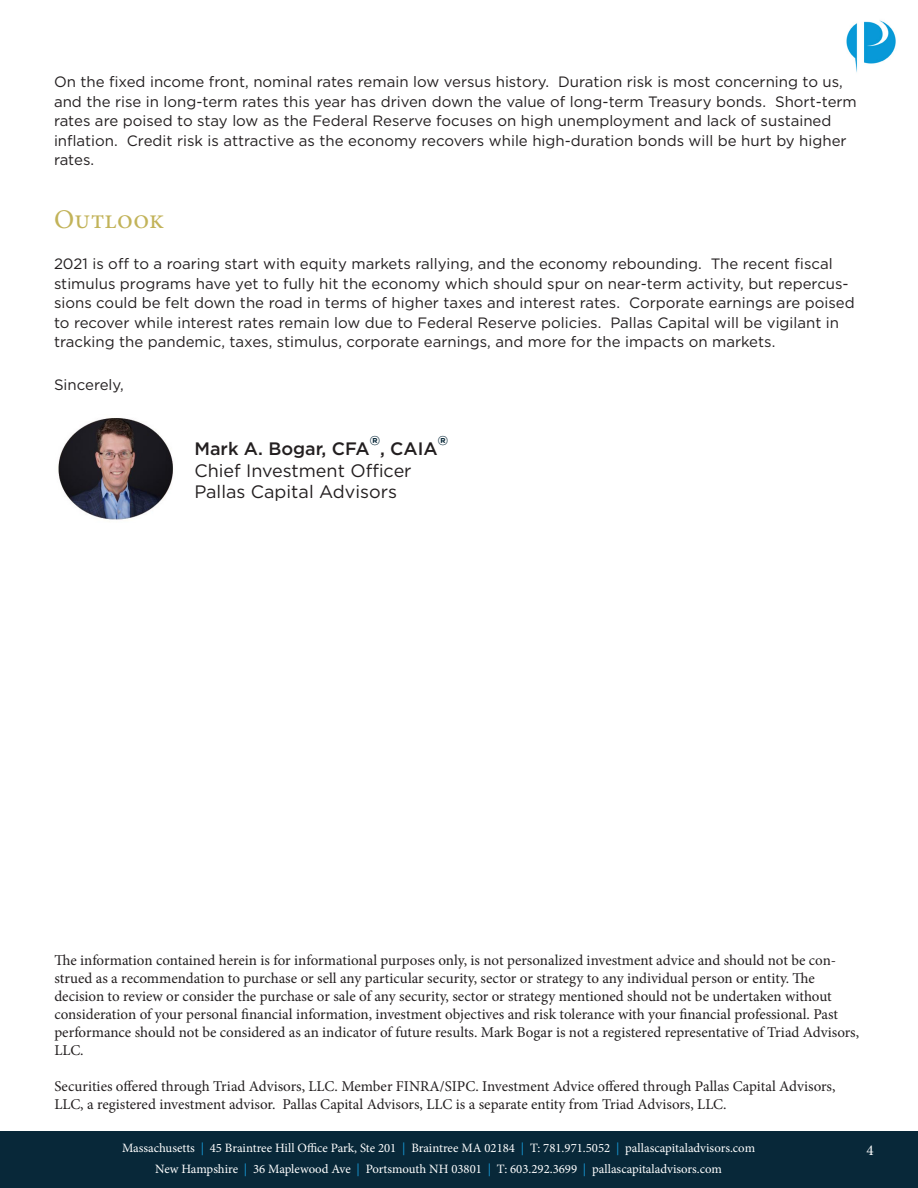
<style>
.page{position:relative;width:918px;height:1188px;background:#fff}
.page>*{position:absolute;margin:0;border:0;box-sizing:border-box;transform-origin:0 0}
.t1{font:27px "Minion Pro";letter-spacing:.01em;color:#c2b359}
.t2{font:18px "Gotham";color:#231f20}
.t3{font:500 18px "Gotham";color:#231f20}
.t4{font:15px/19.5px "Gotham";color:#231f20}
.t5{font:15px/18px "Minion Pro";letter-spacing:-.005em;color:#231f20}
.t6{font:15px "Minion Pro";color:#fff}
.t7{font:12.75px "Minion Pro";color:#fff}
.s1{font-size:27px;color:#082839}
.s2{color:#179ad7}
</style>
<div class="page">
<img style="left:846px;top:20px;width:50px;height:53px">
<div style="left:1px;top:1132px;width:917px;height:56px;background:#082839"></div>
<img style="left:58px;top:418px;width:115px;height:102px">
<p class="t4" style="left:54px;top:72px;width:804px">On the fixed income front, nominal rates remain low versus history. Duration risk is most concerning to us, and the rise in long-term rates this year has driven down the value of long-term Treasury bonds. Short-term rates are poised to stay low as the Federal Reserve focuses on high unemployment and lack of sustained inflation. Credit risk is attractive as the economy recovers while high-duration bonds will be hurt by higher rates.</p>
<p class="t1" style="left:54px;top:201px;width:112px">Outlook</p>
<p class="t4" style="left:54px;top:254px;width:802px">2021 is off to a roaring start with equity markets rallying, and the economy rebounding. The recent fiscal stimulus programs have yet to fully hit the economy which should spur on near-term activity, but repercus&shy;sions could be felt down the road in terms of higher taxes and interest rates. Corporate earnings are poised to recover while interest rates remain low due to Federal Reserve policies. Pallas Capital will be vigilant in tracking the pandemic, taxes, stimulus, corporate earnings, and more for the impacts on markets.</p>
<p class="t4" style="left:54px;top:375px;width:71px">Sincerely,</p>
<p class="t3" style="left:194px;top:437px;width:255px">Mark A. Bogar, CFA<span class="s1">®</span>, CAIA<span class="s1">®</span></p>
<p class="t2" style="left:194px;top:459px;width:219px">Chief Investment Officer</p>
<p class="t2" style="left:194px;top:480px;width:204px">Pallas Capital Advisors</p>
<p class="t5" style="left:54px;top:951px;width:806px">The information contained herein is for informational purposes only, is not personalized investment advice and should not be con&shy;strued as a recommendation to purchase or sell any particular security, sector or strategy to any individual person or entity. The decision to review or consider the purchase or sale of any security, sector or strategy mentioned should not be undertaken without consideration of your personal financial information, investment objectives and risk tolerance with your financial professional. Past performance should not be considered as an indicator of future results. Mark Bogar is not a registered representative of Triad Advisors, LLC.</p>
<p class="t5" style="left:54px;top:1077px;width:783px">Securities offered through Triad Advisors, LLC. Member FINRA/SIPC. Investment Advice offered through Pallas Capital Advisors,<br>LLC, a registered investment advisor. Pallas Capital Advisors, LLC is a separate entity from Triad Advisors, LLC.</p>
<p class="t7" style="left:122px;top:1140px;width:635px">Massachusetts <span class="s2">|</span> 45 Braintree Hill Office Park, Ste 201 <span class="s2">|</span> Braintree MA 02184 <span class="s2">|</span> T: 781.971.5052 <span class="s2">|</span> pallascapitaladvisors.com</p>
<p class="t7" style="left:155px;top:1160px;width:568px">New Hampshire <span class="s2">|</span> 36 Maplewood Ave <span class="s2">|</span> Portsmouth NH 03801 <span class="s2">|</span> T: 603.292.3699 <span class="s2">|</span> pallascapitaladvisors.com</p>
<p class="t6" style="left:867px;top:1140px;width:9px">4</p>
</div>
